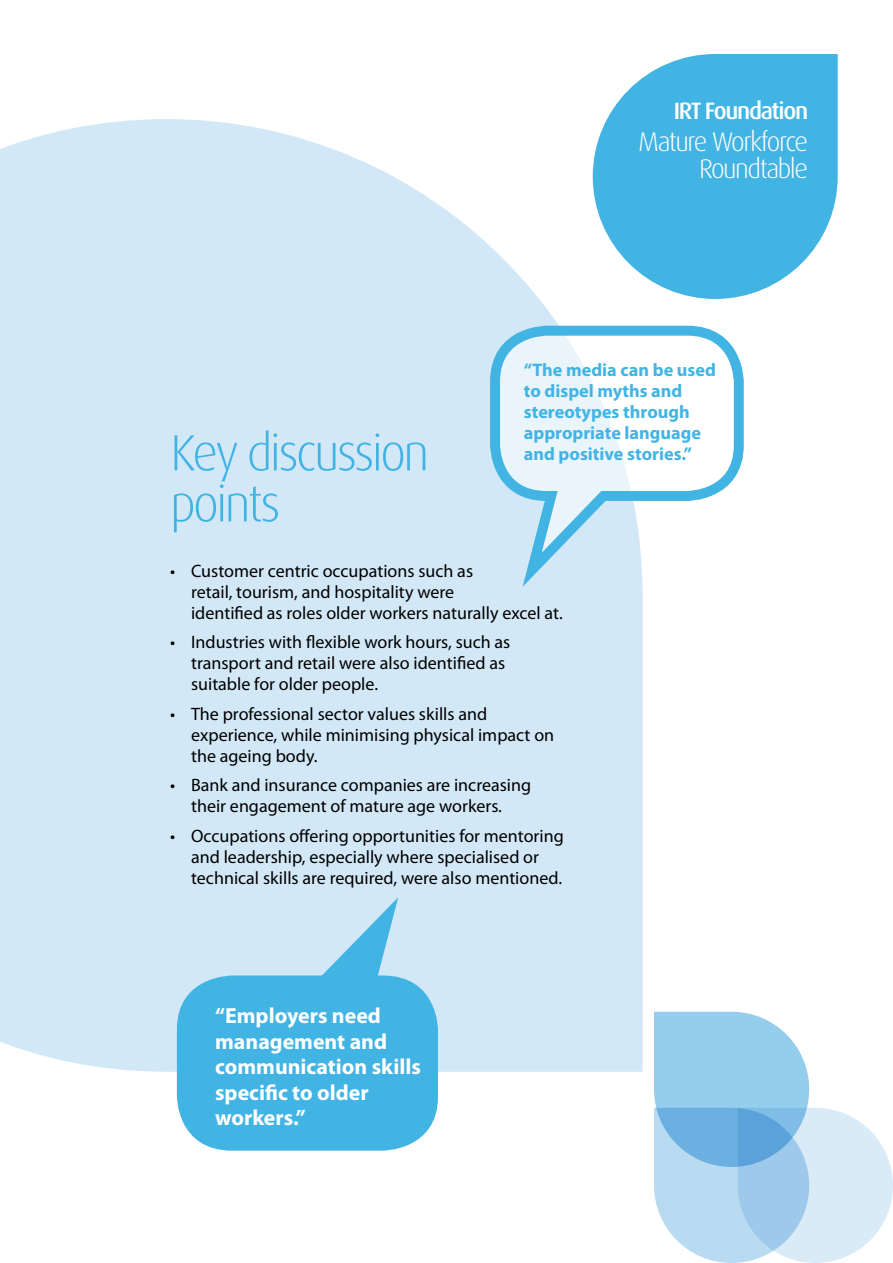
<style>
.page{position:relative;width:893px;height:1263px;background:#fff}
.page>*{position:absolute;margin:0;border:0;box-sizing:border-box;transform-origin:0 0}
.t1{font:300 51px/51px "Dax OT";letter-spacing:-.055em;color:#42b4e4}
.t2{font:300 27px/27.2px "Dax OT";letter-spacing:-.055em;color:#fff;text-align:right}
.t3{font:500 23.7px "Dax OT";letter-spacing:-.055em;color:#fff}
.t4{font:700 21.9px/25.5px "Myriad Pro";color:#fff}
.t5{font:700 18.15px/21.3px "Myriad Pro";color:#42b4e4}
.t6{font:18px/21px "Myriad Pro";color:#000}
</style>
<div class="page">
<div style="left:0;top:119px;width:643px;height:953px;background:#d3e8f7"></div>
<svg style="left:177px;top:897px;width:261px;height:253px;background:#70c4ea"></svg>
<svg style="left:593px;top:54px;width:245px;height:245px;fill:#42b4e4"></svg>
<svg style="left:654px;top:1012px;width:239px;height:251px"></svg>
<svg style="left:485px;top:321px;width:259px;height:283px"></svg>
<h1 class="t1" style="left:170px;top:428px;width:261px">Key discussion points</h1>
<h3 class="t3" style="left:674px;top:96px;width:136px">IRT Foundation</h3>
<h2 class="t2" style="left:638px;top:128px;width:172px">Mature Workforce<br>Roundtable</h2>
<p class="t5" style="left:524px;top:359px;width:194px">“The media can be used to dispel myths and stereotypes through appropriate language and positive stories.”</p>
<p class="t6" style="left:191px;top:560px;width:373px;text-indent:-21px">• Customer centric occupations such as<br>retail, tourism, and hospitality were<br>identified as roles older workers naturally excel at.</p>
<p class="t6" style="left:191px;top:632px;width:321px;text-indent:-21px">• Industries with flexible work hours, such as transport and retail were also identified as suitable for older people.</p>
<p class="t6" style="left:191px;top:703px;width:365px;text-indent:-21px">• The professional sector values skills and experience, while minimising physical impact on the ageing body.</p>
<p class="t6" style="left:170px;top:775px;width:363px;text-align:center">• Bank and insurance companies are increasing their engagement of mature age workers.</p>
<p class="t6" style="left:191px;top:825px;width:374px;text-indent:-21px">• Occupations offering opportunities for mentoring and leadership, especially where specialised or technical skills are required, were also mentioned.</p>
<p class="t4" style="left:215px;top:1003px;width:207px">“Employers need management and communication skills specific to older workers.”</p>
</div>
